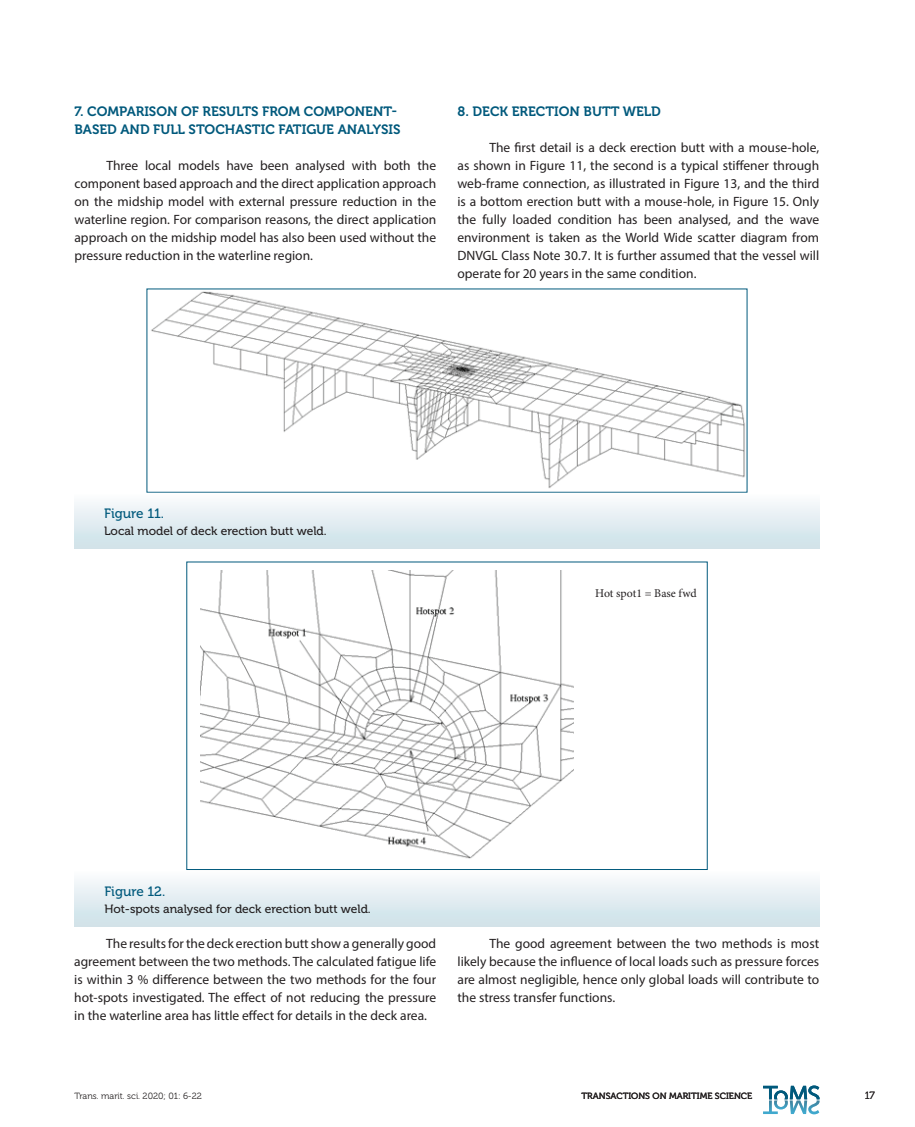
<style>
.page{position:relative;width:915px;height:1127px;background:#fff}
.page>*{position:absolute;margin:0;border:0;box-sizing:border-box;transform-origin:0 0}
.t1{font:13.5px/18px "Myriad Pro";color:#231f20;text-align:justify}
.t2{font:13.5px/18px "Museo 700";color:#00597c}
.t3{font:13.5px "Museo 500";color:#00597c}
.t4{font:12px "Museo 500";color:#231f20}
.t5{font:11.85px "Minion Pro";letter-spacing:-.005em;color:#231f20}
.t6{font:10.5px "Museo 300";color:#231f20}
.t7{font:9px "Museo 500";color:#231f20}
.t8{font:9px "Museo 300";color:#231f20}
</style>
<div class="page">
<svg style="left:763px;top:1085px;width:56px;height:29px"></svg>
<img style="left:151px;top:291px;width:594px;height:197px">
<div style="left:74px;top:492px;width:745px;height:57px;background:linear-gradient(to bottom,#fdfdfe,#cce0e7)"></div>
<div style="left:74px;top:870px;width:745px;height:56px;background:linear-gradient(to bottom,#fcfcfe,#cde1e8)"></div>
<img style="left:200px;top:570px;width:373px;height:289px">
<div style="left:186px;top:562px;width:521px;height:308px;border:1px solid #00597c"></div>
<p class="t2" style="left:74px;top:103px;width:327px">7. COMPARISON OF RESULTS FROM COMPONENT-<br>BASED AND FULL STOCHASTIC FATIGUE ANALYSIS</p>
<p class="t1" style="left:74px;top:157px;width:363px;text-indent:32px">Three local models have been analysed with both the component based approach and the direct application approach on the midship model with external pressure reduction in the waterline region. For comparison reasons, the direct application approach on the midship model has also been used without the pressure reduction in the waterline region.</p>
<p class="t2" style="left:457px;top:103px;width:205px">8. DECK ERECTION BUTT WELD</p>
<p class="t1" style="left:457px;top:139px;width:363px;text-indent:32px">The first detail is a deck erection butt with a mouse-hole, as shown in Figure 11, the second is a typical stiffener through web-frame connection, as illustrated in Figure 13, and the third is a bottom erection butt with a mouse-hole, in Figure 15. Only the fully loaded condition has been analysed, and the wave environment is taken as the World Wide scatter diagram from DNVGL Class Note 30.7. It is further assumed that the vessel will operate for 20 years in the same condition.</p>
<p class="t3" style="left:104px;top:506px;width:61px">Figure 11.</p>
<p class="t4" style="left:104px;top:524px;width:224px">Local model of deck erection butt weld.</p>
<p class="t5" style="left:595px;top:585px;width:103px">Hot spot1 = Base fwd</p>
<p class="t3" style="left:104px;top:884px;width:62px">Figure 12.</p>
<p class="t4" style="left:104px;top:902px;width:268px">Hot-spots analysed for deck erection butt weld.</p>
<p class="t1" style="left:74px;top:934px;width:363px;text-indent:32px">The results for the deck erection butt show a generally good agreement between the two methods. The calculated fatigue life is within 3 % difference between the two methods for the four hot-spots investigated. The effect of not reducing the pressure in the waterline area has little effect for details in the deck area.</p>
<p class="t1" style="left:457px;top:934px;width:363px;text-indent:32px">The good agreement between the two methods is most likely because the influence of local loads such as pressure forces are almost negligible, hence only global loads will contribute to the stress transfer functions.</p>
<p class="t8" style="left:74px;top:1091px;width:129px">Trans. marit. sci. 2020; 01: 6-22</p>
<p class="t7" style="left:581px;top:1091px;width:172px">TRANSACTIONS ON MARITIME SCIENCE</p>
<p class="t6" style="left:864px;top:1090px;width:12px">17</p>
</div>
